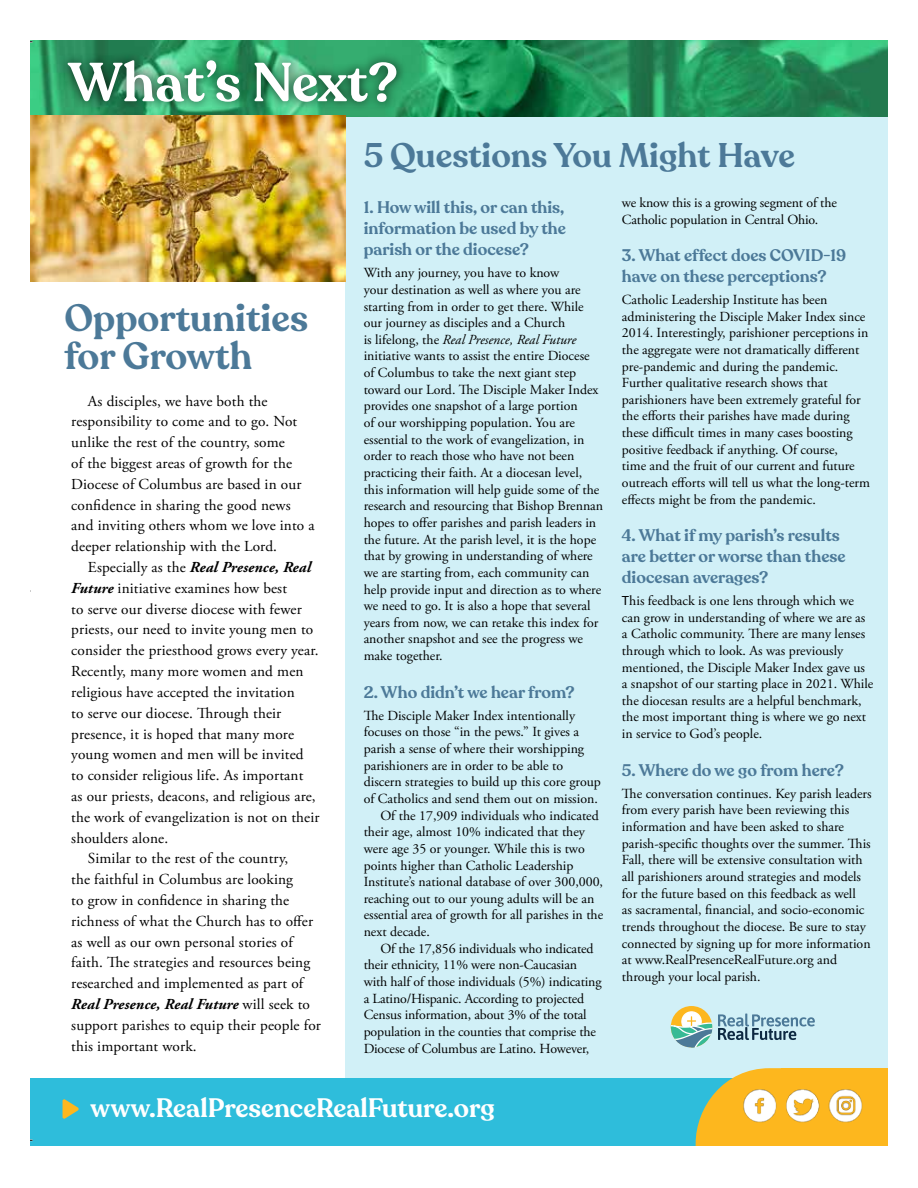
<style>
.page{position:relative;width:918px;height:1188px;background:#fff}
.page>*{position:absolute;margin:0;border:0;box-sizing:border-box;transform-origin:0 0}
.t1{font:600 54.15px "Recoleta";letter-spacing:-.005em;color:#fff}
.t2{font:600 37.8px/37.5px "Recoleta";color:#4c7998}
.t3{font:600 33.75px "Recoleta";color:#4c7998}
.t4{font:600 26.4px "Recoleta";color:#fff}
.t5{font:600 16.65px/20.9px "Recoleta";color:#4c7998}
.t6{font:15.3px/20.9px "Adobe Garamond Pro";letter-spacing:.01em;color:#000}
.t7{font:italic 700 15.3px "Adobe Garamond Pro";letter-spacing:.01em;color:#000}
.t8{font:13.8px/16.6px "Adobe Garamond Pro";color:#000}
.s1{font-weight:400;font-style:normal}
.s2{font-weight:700;font-style:italic}
.s3{font-style:italic}
.s4{font-family:"Lato";font-size:12.45px}
</style>
<div class="page">
<div style="left:345px;top:116px;width:543px;height:962px;background:#d1f0f7"></div>
<div style="left:30px;top:1078px;width:756px;height:68px;background:#2ebddb"></div>
<svg style="left:62px;top:1099px;width:17px;height:20px"></svg>
<div style="left:781px;top:1068px;width:107px;height:78px;background:#fdb71e"></div>
<img style="left:30px;top:40px;width:858px;height:76px">
<svg style="left:696px;top:1068px;width:85px;height:78px"></svg>
<img style="left:739px;top:1085px;width:124px;height:41px">
<div style="left:58px;top:50px;width:349px;height:62px;background:#000;opacity:.75"></div>
<img style="left:30px;top:115px;width:315px;height:166px">
<div style="left:671px;top:1006px;width:41px;height:41px;background:#fdb71e;border-radius:50%"></div>
<svg style="left:671px;top:1011px;width:144px;height:37px"></svg>
<h1 class="t1" style="left:68px;top:49px;width:331px">What’s Next?</h1>
<h2 class="t2" style="left:64px;top:301px;width:245px">Opportunities for Growth</h2>
<p class="t6" style="left:71px;top:391px;width:245px;text-indent:17px">As disciples, we have both the responsibility to come and to go. Not unlike the rest of the country, some<br>of the biggest areas of growth for the Diocese of Columbus are based in our confidence in sharing the good news and inviting others whom we love into a deeper relationship with the Lord.</p>
<p class="t7" style="left:88px;top:558px;width:224px"><span class="s1">Especially as the</span> Real Presence, Real</p>
<p class="t6" style="left:71px;top:578px;width:217px"><span class="s2">Future</span> initiative examines how best</p>
<p class="t6" style="left:71px;top:599px;width:232px">to serve our diverse diocese with fewer</p>
<p class="t6" style="left:71px;top:620px;width:243px">priests, our need to invite young men to</p>
<p class="t6" style="left:71px;top:641px;width:249px">consider the priesthood grows every year.</p>
<p class="t6" style="left:71px;top:661px;width:234px">Recently, many more women and men</p>
<p class="t6" style="left:71px;top:682px;width:225px">religious have accepted the invitation</p>
<p class="t6" style="left:71px;top:703px;width:212px">to serve our diocese. Through their</p>
<p class="t6" style="left:71px;top:724px;width:224px">presence, it is hoped that many more</p>
<p class="t6" style="left:71px;top:745px;width:234px">young women and men will be invited</p>
<p class="t6" style="left:71px;top:765px;width:234px">to consider religious life. As important</p>
<p class="t6" style="left:71px;top:786px;width:246px">as our priests, deacons, and religious are,</p>
<p class="t6" style="left:71px;top:807px;width:250px">the work of evangelization is not on their</p>
<p class="t6" style="left:71px;top:828px;width:98px">shoulders alone.</p>
<p class="t6" style="left:88px;top:849px;width:202px">Similar to the rest of the country,</p>
<p class="t6" style="left:71px;top:869px;width:223px">the faithful in Columbus are looking</p>
<p class="t6" style="left:71px;top:890px;width:219px">to grow in confidence in sharing the</p>
<p class="t6" style="left:71px;top:911px;width:243px">richness of what the Church has to offer</p>
<p class="t6" style="left:71px;top:932px;width:223px">as well as our own personal stories of</p>
<p class="t6" style="left:71px;top:953px;width:240px">faith. The strategies and resources being</p>
<p class="t6" style="left:71px;top:974px;width:234px">researched and implemented as part of</p>
<p class="t7" style="left:71px;top:995px;width:240px">Real Presence, Real Future <span class="s1">will seek to</span></p>
<p class="t6" style="left:71px;top:1015px;width:251px">support parishes to equip their people for</p>
<p class="t6" style="left:71px;top:1036px;width:127px">this important work.</p>
<h3 class="t3" style="left:364px;top:134px;width:433px">5 Questions You Might Have</h3>
<p class="t5" style="left:364px;top:198px;width:204px;text-align:justify">1. How will this, or can this, information be used by the parish or the diocese?</p>
<p class="t8" style="left:364px;top:265px;width:241px">With any journey, you have to know<br>your destination as well as where you are starting from in order to get there. While our journey as disciples and a Church<br>is lifelong, the <span class="s3">Real Presence, Real Future </span>initiative wants to assist the entire Diocese of Columbus to take the next giant step toward our Lord. The Disciple Maker Index provides one snapshot of a large portion<br>of our worshipping population. You are essential to the work of evangelization, in order to reach those who have not been practicing their faith. At a diocesan level, this information will help guide some of the research and resourcing that Bishop Brennan hopes to offer parishes and parish leaders in the future. At the parish level, it is the hope that by growing in understanding of where we are starting from, each community can help provide input and direction as to where we need to go. It is also a hope that several years from now, we can retake this index for another snapshot and see the progress we make together.</p>
<p class="t5" style="left:364px;top:682px;width:213px">2. Who didn’t we hear from?</p>
<p class="t8" style="left:364px;top:708px;width:213px">The Disciple Maker Index intentionally</p>
<p class="t8" style="left:364px;top:724px;width:217px">focuses on those “in the pews.” It gives a</p>
<p class="t8" style="left:364px;top:741px;width:222px">parish a sense of where their worshipping</p>
<p class="t8" style="left:364px;top:757px;width:201px">parishioners are in order to be able to</p>
<p class="t8" style="left:364px;top:774px;width:239px">discern strategies to build up this core group</p>
<p class="t8" style="left:364px;top:791px;width:236px">of Catholics and send them out on mission.</p>
<p class="t8" style="left:380px;top:807px;width:220px">Of the 17,909 individuals who indicated</p>
<p class="t8" style="left:364px;top:824px;width:223px">their age, almost 10% indicated that they</p>
<p class="t8" style="left:364px;top:841px;width:223px">were age 35 or younger. While this is two</p>
<p class="t8" style="left:364px;top:857px;width:211px">points higher than Catholic Leadership</p>
<p class="t8" style="left:364px;top:874px;width:241px">Institute’s national database of over 300,000,</p>
<p class="t8" style="left:364px;top:891px;width:232px">reaching out to our young adults will be an</p>
<p class="t8" style="left:364px;top:907px;width:241px">essential area of growth for all parishes in the</p>
<p class="t8" style="left:364px;top:924px;width:68px">next decade.</p>
<p class="t8" style="left:380px;top:941px;width:215px">Of the 17,856 individuals who indicated</p>
<p class="t8" style="left:364px;top:957px;width:215px">their ethnicity, 11% were non-Caucasian</p>
<p class="t8" style="left:364px;top:974px;width:239px">with half of those individuals (5%) indicating</p>
<p class="t8" style="left:364px;top:990px;width:222px">a Latino/Hispanic. According to projected</p>
<p class="t8" style="left:364px;top:1007px;width:225px">Census information, about 3% of the total</p>
<p class="t8" style="left:364px;top:1024px;width:234px">population in the counties that comprise the</p>
<p class="t8" style="left:364px;top:1040px;width:227px">Diocese of Columbus are Latino. However,</p>
<p class="t8" style="left:622px;top:195px;width:216px">we know this is a growing segment of the<br>Catholic population in Central Ohio.</p>
<p class="t5" style="left:622px;top:245px;width:226px">3. What effect does COVID-19 have on these perceptions?</p>
<p class="t8" style="left:622px;top:292px;width:250px">Catholic Leadership Institute has been administering the Disciple Maker Index since 2014. Interestingly, parishioner perceptions in the aggregate were not dramatically different pre-pandemic and during the pandemic.<br>Further qualitative research shows that parishioners have been extremely grateful for the efforts their parishes have made during these difficult times in many cases boosting positive feedback if anything. Of course,<br>time and the fruit of our current and future outreach efforts will tell us what the long-term effects might be from the pandemic.</p>
<p class="t5" style="left:622px;top:525px;width:225px">4. What if my parish’s results are better or worse than these diocesan averages?</p>
<p class="t8" style="left:622px;top:593px;width:253px"><span class="s4">T</span>his feedback is one lens through which we can grow in understanding of where we are as a Catholic community. There are many lenses through which to look. As was previously mentioned, the Disciple Maker Index gave us a snapshot of our starting place in 2021. While the diocesan results are a helpful benchmark, the most important thing is where we go next in service to God’s people.</p>
<p class="t5" style="left:622px;top:760px;width:224px">5. Where do we go from here?</p>
<p class="t8" style="left:622px;top:786px;width:251px">The conversation continues. Key parish leaders from every parish have been reviewing this information and have been asked to share parish-specific thoughts over the summer. This Fall, there will be extensive consultation with all parishioners around strategies and models for the future based on this feedback as well<br>as sacramental, financial, and socio-economic trends throughout the diocese. Be sure to stay connected by signing up for more information at www.RealPresenceRealFuture.org and through your local parish.</p>
<h3 class="t4" style="left:91px;top:1092px;width:406px">www.RealPresenceRealFuture.org</h3>
</div>
